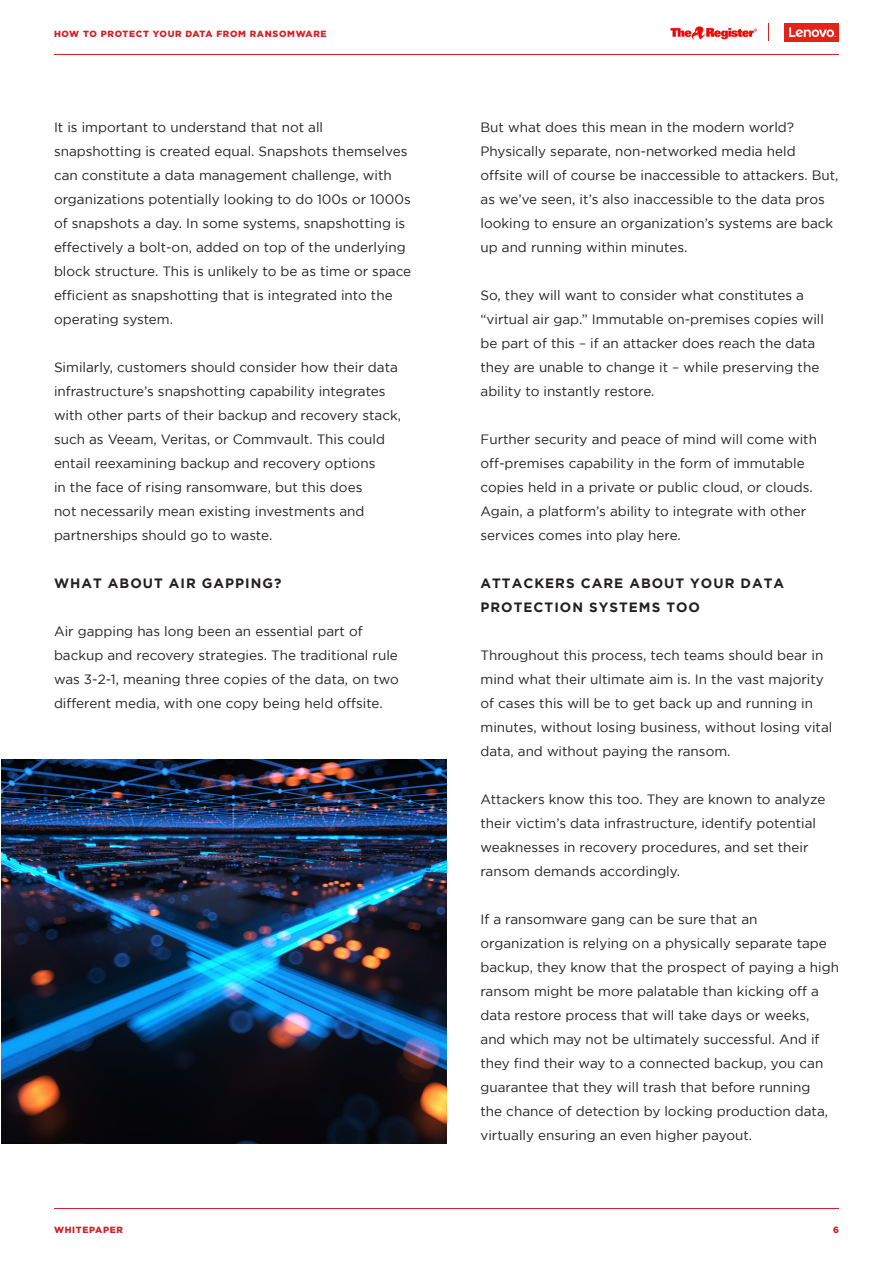
<style>
.page{position:relative;width:893px;height:1263px;background:#fff}
.page>*{position:absolute;margin:0;border:0;box-sizing:border-box;transform-origin:0 0}
.t1{font:13.5px/24px "Gotham";color:#231f20}
.t2{font:700 13.5px/24px "Gotham";letter-spacing:.075em;color:#231f20}
.t3{font:900 9px "Gotham";letter-spacing:.075em;color:#d1232a}
</style>
<div class="page">
<hr style="left:54px;top:54px;width:785px;height:1px;background:#d1232a">
<hr style="left:54px;top:1208px;width:785px;height:1px;background:#d1232a">
<img style="left:670px;top:26px;width:87px;height:14px">
<img style="left:784px;top:23px;width:55px;height:19px">
<svg style="left:768px;top:23px;width:1px;height:18px"></svg>
<img style="left:2px;top:759px;width:444px;height:385px">
<p class="t3" style="left:54px;top:29px;width:274px">HOW TO PROTECT YOUR DATA FROM RANSOMWARE</p>
<p class="t1" style="left:54px;top:115px;width:359px">It is important to understand that not all snapshotting is created equal. Snapshots themselves can constitute a data management challenge, with organizations potentially looking to do 100s or 1000s of snapshots a day. In some systems, snapshotting is effectively a bolt-on, added on top of the underlying block structure. This is unlikely to be as time or space efficient as snapshotting that is integrated into the operating system.</p>
<p class="t1" style="left:54px;top:355px;width:349px">Similarly, customers should consider how their data infrastructure’s snapshotting capability integrates with other parts of their backup and recovery stack, such as Veeam, Veritas, or Commvault. This could entail reexamining backup and recovery options<br>in the face of rising ransomware, but this does<br>not necessarily mean existing investments and partnerships should go to waste.</p>
<p class="t2" style="left:54px;top:571px;width:229px">WHAT ABOUT AIR GAPPING?</p>
<p class="t1" style="left:54px;top:619px;width:346px">Air gapping has long been an essential part of backup and recovery strategies. The traditional rule was 3-2-1, meaning three copies of the data, on two different media, with one copy being held offsite.</p>
<p class="t1" style="left:480px;top:115px;width:360px">But what does this mean in the modern world?<br>Physically separate, non-networked media held offsite will of course be inaccessible to attackers. But, as we’ve seen, it’s also inaccessible to the data pros looking to ensure an organization’s systems are back up and running within minutes.</p>
<p class="t1" style="left:480px;top:283px;width:345px">So, they will want to consider what constitutes a “virtual air gap.” Immutable on-premises copies will be part of this – if an attacker does reach the data they are unable to change it – while preserving the ability to instantly restore.</p>
<p class="t1" style="left:480px;top:427px;width:338px">Further security and peace of mind will come with off-premises capability in the form of immutable copies held in a private or public cloud, or clouds.<br>Again, a platform’s ability to integrate with other services comes into play here.</p>
<p class="t2" style="left:480px;top:571px;width:305px">ATTACKERS CARE ABOUT YOUR DATA<br>PROTECTION SYSTEMS TOO</p>
<p class="t1" style="left:480px;top:643px;width:353px">Throughout this process, tech teams should bear in mind what their ultimate aim is. In the vast majority of cases this will be to get back up and running in minutes, without losing business, without losing vital data, and without paying the ransom.</p>
<p class="t1" style="left:480px;top:787px;width:346px">Attackers know this too. They are known to analyze their victim’s data infrastructure, identify potential weaknesses in recovery procedures, and set their ransom demands accordingly.</p>
<p class="t1" style="left:480px;top:907px;width:360px">If a ransomware gang can be sure that an organization is relying on a physically separate tape backup, they know that the prospect of paying a high ransom might be more palatable than kicking off a data restore process that will take days or weeks,<br>and which may not be ultimately successful. And if they find their way to a connected backup, you can guarantee that they will trash that before running<br>the chance of detection by locking production data, virtually ensuring an even higher payout.</p>
<p class="t3" style="left:54px;top:1225px;width:70px">WHITEPAPER</p>
<p class="t3" style="left:833px;top:1225px;width:7px">6</p>
</div>
